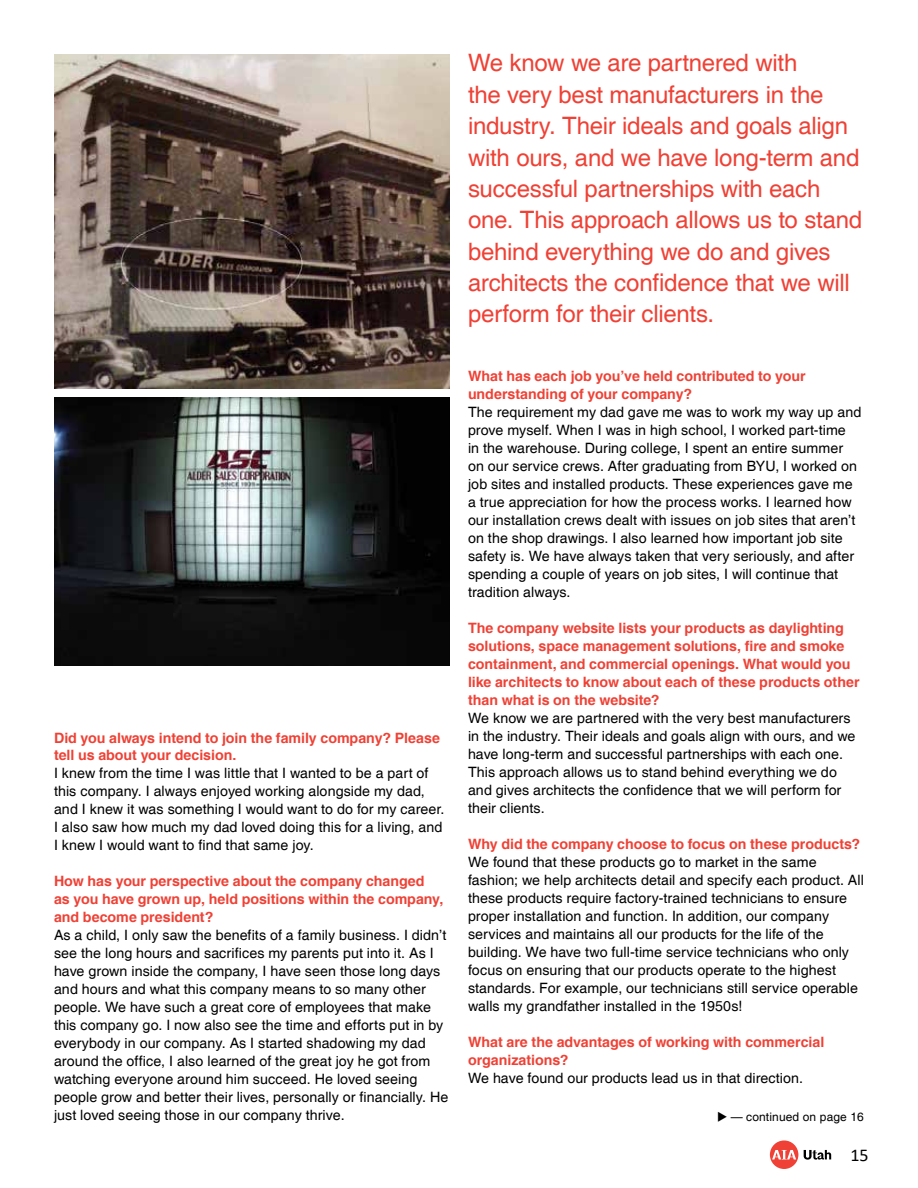
<style>
.page{position:relative;width:918px;height:1188px;background:#fff}
.page>*{position:absolute;margin:0;border:0;box-sizing:border-box;transform-origin:0 0}
.t1{font:24px/31.3px "Helvetica";letter-spacing:-.01em;color:#ef4135}
.t2{font:18px "Calibri";color:#000}
.t3{font:14.25px/18px "Helvetica";letter-spacing:.005em;color:#000}
.t4{font:700 14.25px/18px "Helvetica";color:#ef4135}
.t5{font:12px "Helvetica";letter-spacing:.01em;color:#000}
</style>
<div class="page">
<div style="left:770px;top:1140px;width:28px;height:29px;background:#ef4135;border-radius:50%"></div>
<svg style="left:772px;top:1150px;width:24px;height:9px"></svg>
<svg style="left:804px;top:1150px;width:27px;height:10px"></svg>
<img style="left:54px;top:398px;width:396px;height:268px">
<img style="left:54px;top:54px;width:396px;height:335px">
<p class="t4" style="left:54px;top:728px;width:387px">Did you always intend to join the family company? Please tell us about your decision.</p>
<p class="t3" style="left:54px;top:765px;width:392px">I knew from the time I was little that I wanted to be a part of this company. I always enjoyed working alongside my dad, and I knew it was something I would want to do for my career.<br>I also saw how much my dad loved doing this for a living, and I knew I would want to find that same joy.</p>
<p class="t4" style="left:54px;top:872px;width:391px">How has your perspective about the company changed as you have grown up, held positions within the company, and become president?</p>
<p class="t3" style="left:54px;top:927px;width:396px">As a child, I only saw the benefits of a family business. I didn’t see the long hours and sacrifices my parents put into it. As I have grown inside the company, I have seen those long days and hours and what this company means to so many other people. We have such a great core of employees that make this company go. I now also see the time and efforts put in by everybody in our company. As I started shadowing my dad around the office, I also learned of the great joy he got from watching everyone around him succeed. He loved seeing people grow and better their lives, personally or financially. He just loved seeing those in our company thrive.</p>
<p class="t1" style="left:468px;top:48px;width:396px">We know we are partnered with<br>the very best manufacturers in the industry. Their ideals and goals align with ours, and we have long-term and successful partnerships with each one. This approach allows us to stand behind everything we do and gives architects the confidence that we will perform for their clients.</p>
<p class="t4" style="left:468px;top:366px;width:339px">What has each job you’ve held contributed to your understanding of your company?</p>
<p class="t3" style="left:468px;top:403px;width:395px">The requirement my dad gave me was to work my way up and prove myself. When I was in high school, I worked part-time<br>in the warehouse. During college, I spent an entire summer on our service crews. After graduating from BYU, I worked on job sites and installed products. These experiences gave me a true appreciation for how the process works. I learned how our installation crews dealt with issues on job sites that aren’t on the shop drawings. I also learned how important job site safety is. We have always taken that very seriously, and after spending a couple of years on job sites, I will continue that tradition always.</p>
<p class="t4" style="left:468px;top:618px;width:393px">The company website lists your products as daylighting solutions, space management solutions, fire and smoke containment, and commercial openings. What would you like architects to know about each of these products other than what is on the website?</p>
<p class="t3" style="left:468px;top:709px;width:389px">We know we are partnered with the very best manufacturers in the industry. Their ideals and goals align with ours, and we have long-term and successful partnerships with each one.<br>This approach allows us to stand behind everything we do and gives architects the confidence that we will perform for their clients.</p>
<p class="t4" style="left:468px;top:834px;width:394px">Why did the company choose to focus on these products?</p>
<p class="t3" style="left:468px;top:853px;width:397px">We found that these products go to market in the same fashion; we help architects detail and specify each product. All these products require factory-trained technicians to ensure proper installation and function. In addition, our company services and maintains all our products for the life of the building. We have two full-time service technicians who only focus on ensuring that our products operate to the highest standards. For example, our technicians still service operable walls my grandfather installed in the 1950s!</p>
<p class="t4" style="left:468px;top:1032px;width:358px">What are the advantages of working with commercial organizations?</p>
<p class="t3" style="left:468px;top:1069px;width:337px">We have found our products lead us in that direction.</p>
<p class="t5" style="left:717px;top:1109px;width:148px">◆ — continued on page 16</p>
<p class="t2" style="left:850px;top:1143px;width:20px">15</p>
</div>
